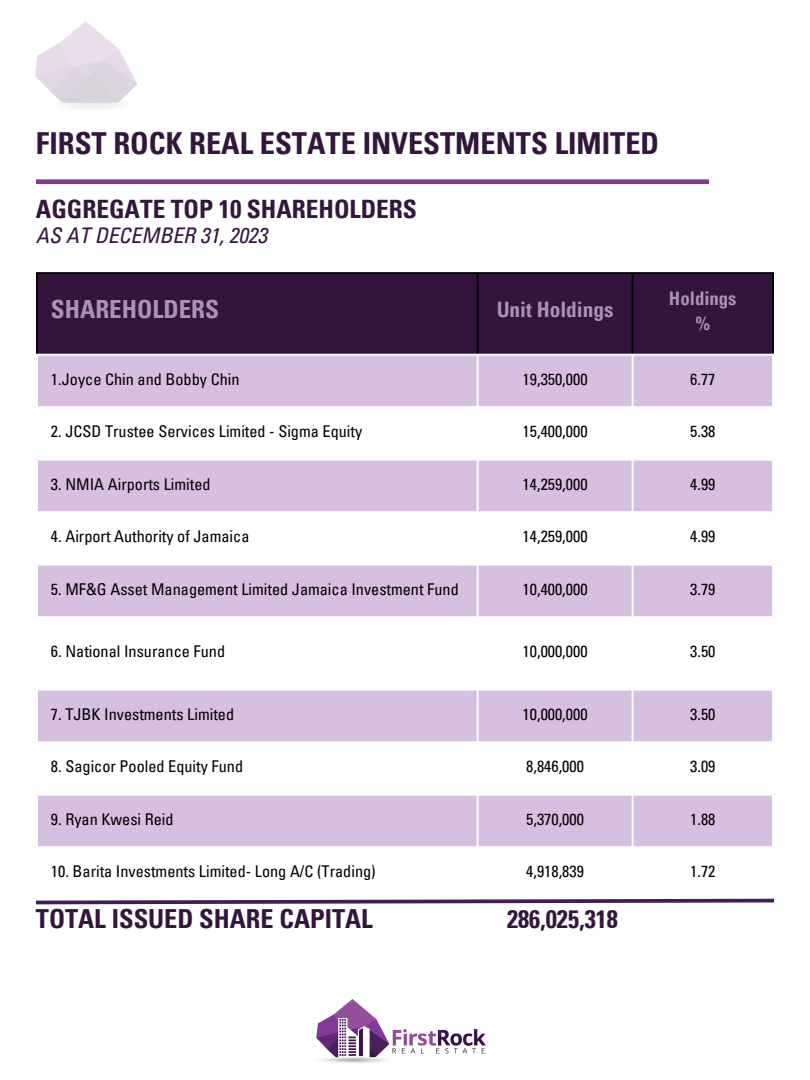
<style>
.page{position:relative;width:810px;height:1080px;background:#fff}
.page>*{position:absolute;margin:0;border:0;box-sizing:border-box;transform-origin:0 0}
.t1{font:700 condensed 30.38px "Univers LT Pro";color:#33153e}
.t2{font:700 condensed 26.25px "Univers LT Pro";color:#33153e}
.t3{font:700 condensed 25.38px "Univers LT Pro";color:#33153e}
.t4{font:700 condensed 25px "Univers LT Pro";color:#a993b1}
.t5{font:700 condensed 25px "Univers LT Pro";color:#33153e}
.t6{font:italic condensed 21.62px "Univers LT Pro";color:#33153e}
.t7{font:700 condensed 21.25px "Univers LT Pro";color:#a993b1}
.t8{font:700 condensed 18.75px "Univers LT Pro";color:#a993b1}
.t9{font:condensed 16.25px "Univers LT Pro";color:#000}
</style>
<div class="page">
<div style="left:38px;top:274px;width:734px;height:80px;background:#32143d"></div>
<svg style="left:38px;top:356px;width:734px;height:490px;fill:#d7bfdf"></svg>
<hr style="left:36px;top:274px;width:2px;height:80px;background:#000">
<hr style="left:477px;top:274px;width:2px;height:80px;background:#000">
<hr style="left:632px;top:274px;width:2px;height:80px;background:#000">
<hr style="left:772px;top:274px;width:2px;height:80px;background:#000">
<hr style="left:36px;top:272px;width:738px;height:2px;background:#000">
<hr style="left:477px;top:356px;width:2px;height:543px;background:#fff">
<hr style="left:632px;top:356px;width:2px;height:543px;background:#fff">
<hr style="left:36px;top:406px;width:738px;height:2px;background:#fff">
<hr style="left:36px;top:459px;width:738px;height:2px;background:#fff">
<hr style="left:36px;top:511px;width:738px;height:2px;background:#fff">
<hr style="left:36px;top:564px;width:738px;height:2px;background:#fff">
<hr style="left:36px;top:616px;width:738px;height:2px;background:#fff">
<hr style="left:36px;top:689px;width:738px;height:2px;background:#fff">
<hr style="left:36px;top:741px;width:738px;height:2px;background:#fff">
<hr style="left:36px;top:794px;width:738px;height:2px;background:#fff">
<div style="left:36px;top:179px;width:673px;height:5px;background:#843a94"></div>
<svg style="left:35px;top:898px;width:740px;height:7px"></svg>
<img style="left:36px;top:21px;width:101px;height:88px">
<img style="left:316px;top:999px;width:170px;height:64px">
<p class="t1" style="left:36px;top:132px;width:625px">FIRST ROCK REAL ESTATE INVESTMENTS LIMITED</p>
<p class="t3" style="left:36px;top:200px;width:383px">AGGREGATE TOP 10 SHAREHOLDERS</p>
<p class="t6" style="left:36px;top:228px;width:233px">AS AT DECEMBER 31, 2023</p>
<p class="t4" style="left:51px;top:300px;width:170px">SHAREHOLDERS</p>
<h1 class="t7" style="left:497px;top:302px;width:118px">Unit Holdings</h1>
<h3 class="t8" style="left:669px;top:291px;width:69px">Holdings</h3>
<p class="t8" style="left:696px;top:317px;width:16px">%</p>
<p class="t9" style="left:51px;top:373px;width:190px">1.Joyce Chin and Bobby Chin</p>
<p class="t9" style="left:523px;top:373px;width:66px">19,350,000</p>
<p class="t9" style="left:690px;top:373px;width:27px">6.77</p>
<p class="t9" style="left:51px;top:425px;width:313px">2. JCSD Trustee Services Limited - Sigma Equity</p>
<p class="t9" style="left:523px;top:425px;width:66px">15,400,000</p>
<p class="t9" style="left:690px;top:425px;width:27px">5.38</p>
<p class="t9" style="left:51px;top:478px;width:161px">3. NMIA Airports Limited</p>
<p class="t9" style="left:523px;top:478px;width:66px">14,259,000</p>
<p class="t9" style="left:690px;top:478px;width:27px">4.99</p>
<p class="t9" style="left:51px;top:530px;width:200px">4. Airport Authority of Jamaica</p>
<p class="t9" style="left:523px;top:530px;width:66px">14,259,000</p>
<p class="t9" style="left:690px;top:530px;width:27px">4.99</p>
<p class="t9" style="left:51px;top:583px;width:409px">5. MF&amp;G Asset Management Limited Jamaica Investment Fund</p>
<p class="t9" style="left:523px;top:583px;width:66px">10,400,000</p>
<p class="t9" style="left:690px;top:583px;width:27px">3.79</p>
<p class="t9" style="left:51px;top:646px;width:176px">6. National Insurance Fund</p>
<p class="t9" style="left:523px;top:646px;width:66px">10,000,000</p>
<p class="t9" style="left:690px;top:646px;width:27px">3.50</p>
<p class="t9" style="left:51px;top:708px;width:185px">7. TJBK Investments Limited</p>
<p class="t9" style="left:523px;top:708px;width:66px">10,000,000</p>
<p class="t9" style="left:690px;top:708px;width:27px">3.50</p>
<p class="t9" style="left:51px;top:760px;width:194px">8. Sagicor Pooled Equity Fund</p>
<p class="t9" style="left:526px;top:760px;width:59px">8,846,000</p>
<p class="t9" style="left:690px;top:760px;width:27px">3.09</p>
<p class="t9" style="left:51px;top:813px;width:124px">9. Ryan Kwesi Reid</p>
<p class="t9" style="left:526px;top:813px;width:59px">5,370,000</p>
<p class="t9" style="left:690px;top:813px;width:27px">1.88</p>
<p class="t9" style="left:51px;top:865px;width:326px">10. Barita Investments Limited- Long A/C (Trading)</p>
<p class="t9" style="left:526px;top:865px;width:59px">4,918,839</p>
<p class="t9" style="left:690px;top:865px;width:27px">1.72</p>
<p class="t2" style="left:36px;top:909px;width:338px">TOTAL ISSUED SHARE CAPITAL</p>
<p class="t5" style="left:507px;top:910px;width:112px">286,025,318</p>
</div>
